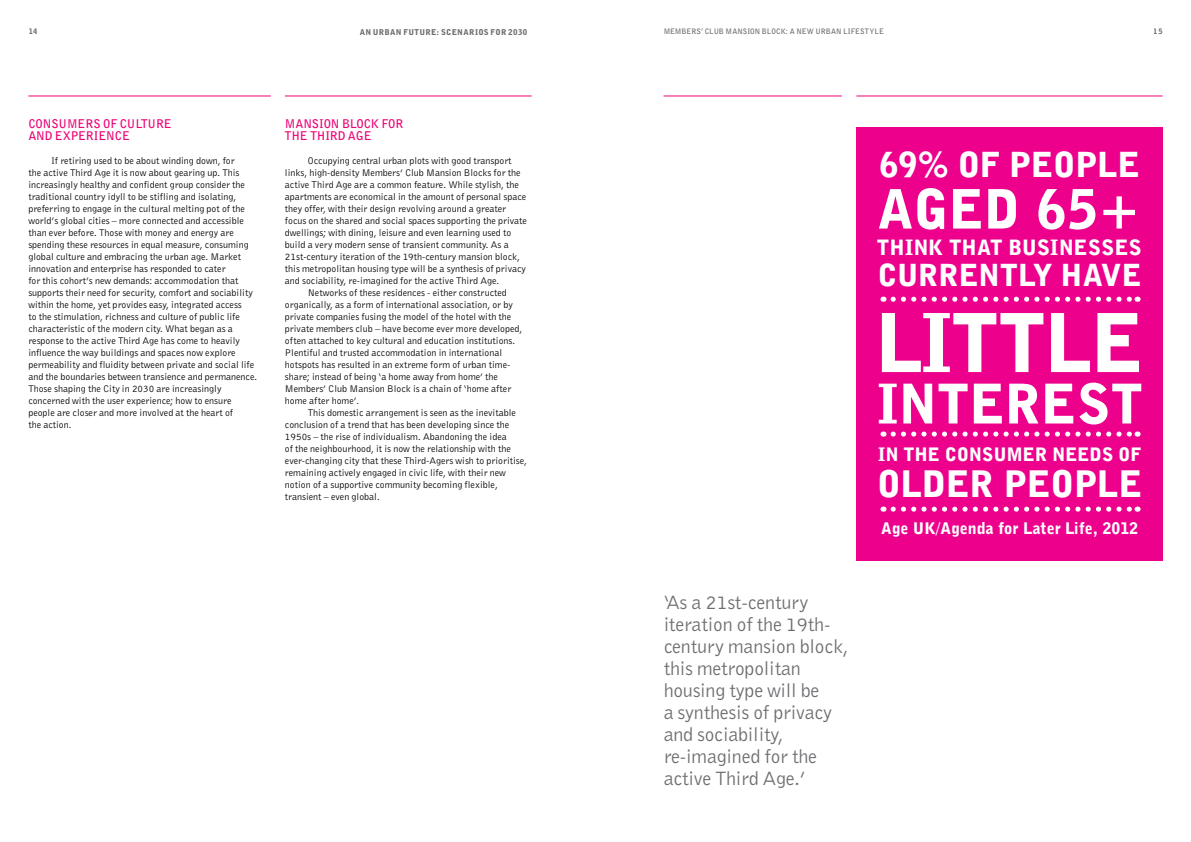
<style>
.page{position:relative;width:1191px;height:842px;background:#fff}
.page>*{position:absolute;margin:0;border:0;box-sizing:border-box;transform-origin:0 0}
.t1{font:900 80.7px "Bell Gothic BT";color:#fff}
.t2{font:900 54.5px "Bell Gothic BT";letter-spacing:.005em;color:#fff}
.t3{font:900 54px "Bell Gothic BT";letter-spacing:-.005em;color:#fff}
.t4{font:900 36.5px "Bell Gothic BT";letter-spacing:-.015em;color:#fff}
.t5{font:900 34.5px "Bell Gothic BT";color:#fff}
.t6{font:900 30.3px "Bell Gothic BT";color:#fff}
.t7{font:900 21.1px "Bell Gothic BT";letter-spacing:.01em;color:#fff}
.t8{font:20px/22px "Bell Gothic BT";letter-spacing:-.01em;color:#6d6e71}
.t9{font:900 18.5px "Bell Gothic BT";letter-spacing:-.005em;color:#fff}
.t10{font:900 15.9px "Bell Gothic BT";color:#fff}
.t11{font:700 12px/12px "Bell Gothic BT";letter-spacing:-.01em;color:#ed0677}
.t12{font:10px/12px "Bell Gothic BT";color:#000}
.t13{font:900 8px "Bell Gothic BT";letter-spacing:.045em;color:#6d6e71}
.t14{font:700 7.5px "Bell Gothic BT";letter-spacing:.005em;color:#6d6e71}
.t15{font:900 7.5px "Bell Gothic BT";color:#6d6e71}
</style>
<div class="page">
<hr style="left:28px;top:96px;width:243px;height:1px;background:#ed0677">
<hr style="left:285px;top:96px;width:246px;height:1px;background:#ed0677">
<hr style="left:856px;top:96px;width:306px;height:1px;background:#ed0677">
<div style="left:856px;top:127px;width:306px;height:433px;background:#ec008c"></div>
<svg style="left:893px;top:297px;width:245px;height:5px"></svg>
<svg style="left:893px;top:431px;width:245px;height:6px"></svg>
<svg style="left:893px;top:507px;width:245px;height:5px"></svg>
<hr style="left:663px;top:96px;width:179px;height:1px;background:#ed0677">
<p class="t15" style="left:29px;top:27px;width:10px">14</p>
<p class="t13" style="left:360px;top:27px;width:169px">AN URBAN FUTURE: SCENARIOS FOR 2030</p>
<p class="t14" style="left:663px;top:26px;width:222px">MEM BERS’ CLUB MANSION BLOCK: A N EW U RBAN LIFESTYLE</p>
<p class="t15" style="left:1153px;top:27px;width:10px">15</p>
<p class="t11" style="left:28px;top:117px;width:48px">CONSUMER</p>
<p class="t11" style="left:93px;top:117px;width:71px">S OF CULTURE</p>
<p class="t11" style="left:28px;top:129px;width:9px">AND</p>
<p class="t11" style="left:55px;top:129px;width:32px">EXPERIENCE</p>
<p class="t12" style="left:28px;top:154px;width:230px;text-indent:23px">If retiring used to be about winding down, for<br>the active Third Age it is now about gearing up. This increasingly healthy and confident group consider the traditional country idyll to be stifling and isolating, preferring to engage in the cultural melting pot of the world’s global cities – more connected and accessible than ever before. Those with money and energy are spending these resources in equal measure, consuming global culture and embracing the urban age. Market innovation and enterprise has responded to cater<br>for this cohort’s new demands: accommodation that supports their need for security, comfort and sociability within the home, yet provides easy, integrated access<br>to the stimulation, richness and culture of public life characteristic of the modern city. What began as a response to the active Third Age has come to heavily influence the way buildings and spaces now explore permeability and fluidity between private and social life and the boundaries between transience and permanence.<br>Those shaping the C ity in 2030 are increasingly concerned with the user experience; how to ensure people are closer and more involved at the heart of<br>the action.</p>
<p class="t11" style="left:285px;top:117px;width:117px">MANSION BLOCK FOR<br>THE</p>
<p class="t11" style="left:310px;top:129px;width:15px">THIRD</p>
<p class="t11" style="left:348px;top:129px;width:16px">AGE</p>
<p class="t12" style="left:308px;top:154px;width:205px">Occupying central urban plots with good transport</p>
<p class="t12" style="left:285px;top:166px;width:237px">links, high-density Members’ C lub Mansion Blocks for the</p>
<p class="t12" style="left:285px;top:178px;width:235px">active Third Age are a common feature. While stylish, the</p>
<p class="t12" style="left:285px;top:190px;width:243px">apartments are economical in the amount of personal space</p>
<p class="t12" style="left:285px;top:202px;width:223px">they offer, with their design revolving around a greater</p>
<p class="t12" style="left:285px;top:214px;width:244px">focus on the shared and social spaces supporting the private</p>
<p class="t12" style="left:285px;top:226px;width:228px">dwellings; with dining, leisure and even learning used to</p>
<p class="t12" style="left:285px;top:238px;width:225px">build a very modern sense of transient community. As a</p>
<p class="t12" style="left:285px;top:250px;width:236px">21st-century iteration of the 19th-century mansion block,</p>
<p class="t12" style="left:285px;top:262px;width:242px">this metropolitan housing type will be a synthesis of privacy</p>
<p class="t12" style="left:285px;top:274px;width:216px">and sociability, re-imagined for the active Third Age.</p>
<p class="t12" style="left:308px;top:286px;width:201px">N etworks of these residences - either constructed</p>
<p class="t12" style="left:285px;top:298px;width:229px">organically, as a form of international association, or by</p>
<p class="t12" style="left:285px;top:310px;width:228px">private companies fusing the model of the hotel with the</p>
<p class="t12" style="left:285px;top:322px;width:239px">private members club – have become ever more developed,</p>
<p class="t12" style="left:285px;top:334px;width:232px">often attached to key cultural and education institutions.</p>
<p class="t12" style="left:285px;top:346px;width:219px">P lentiful and trusted accommodation in international</p>
<p class="t12" style="left:285px;top:358px;width:227px">hotspots has resulted in an extreme form of urban time-</p>
<p class="t12" style="left:285px;top:370px;width:215px">share; instead of being ‘a home away from home’ the</p>
<p class="t12" style="left:285px;top:382px;width:228px">Members’ C lub Mansion Block is a chain of ‘home after</p>
<p class="t12" style="left:285px;top:394px;width:76px">home after home’.</p>
<p class="t12" style="left:308px;top:406px;width:210px">This domestic arrangement is seen as the inevitable</p>
<p class="t12" style="left:285px;top:418px;width:226px">conclusion of a trend that has been developing since the</p>
<p class="t12" style="left:285px;top:430px;width:223px">1950s – the rise of individualism. Abandoning the idea</p>
<p class="t12" style="left:285px;top:442px;width:227px">of the neighbourhood, it is now the relationship with the</p>
<p class="t12" style="left:285px;top:454px;width:243px">ever-changing city that these Third-Agers wish to prioritise,</p>
<p class="t12" style="left:285px;top:466px;width:222px">remaining actively engaged in civic life, with their new</p>
<p class="t12" style="left:285px;top:478px;width:214px">notion of a supportive community becoming flexible,</p>
<p class="t12" style="left:285px;top:490px;width:96px">transient – even global.</p>
<h3 class="t8" style="left:663px;top:591px;width:186px">‘As a 21st-century iteration of the 19th&shy;century mansion block, this metropolitan housing type will be<br>a synthesis of privacy and sociability, re-imagined for the active Third Age.’</h3>
<h3 class="t5" style="left:879px;top:143px;width:262px">69% OF PEOPLE</h3>
<h3 class="t3" style="left:877px;top:175px;width:266px">AGED 65+</h3>
<h3 class="t7" style="left:877px;top:234px;width:266px">THINK THAT BUSINESSES</h3>
<h3 class="t6" style="left:877px;top:256px;width:266px">CURRENTLY HAVE</h3>
<h1 class="t1" style="left:875px;top:292px;width:270px">LITTLE</h1>
<h2 class="t2" style="left:877px;top:370px;width:266px">INTEREST</h2>
<h3 class="t9" style="left:878px;top:442px;width:264px">IN THE CONSUMER NEEDS OF</h3>
<h3 class="t4" style="left:876px;top:460px;width:267px">OLDER PEOPLE</h3>
<h3 class="t10" style="left:881px;top:518px;width:258px">Age UK/Agenda for Later Life, 2012</h3>
</div>
